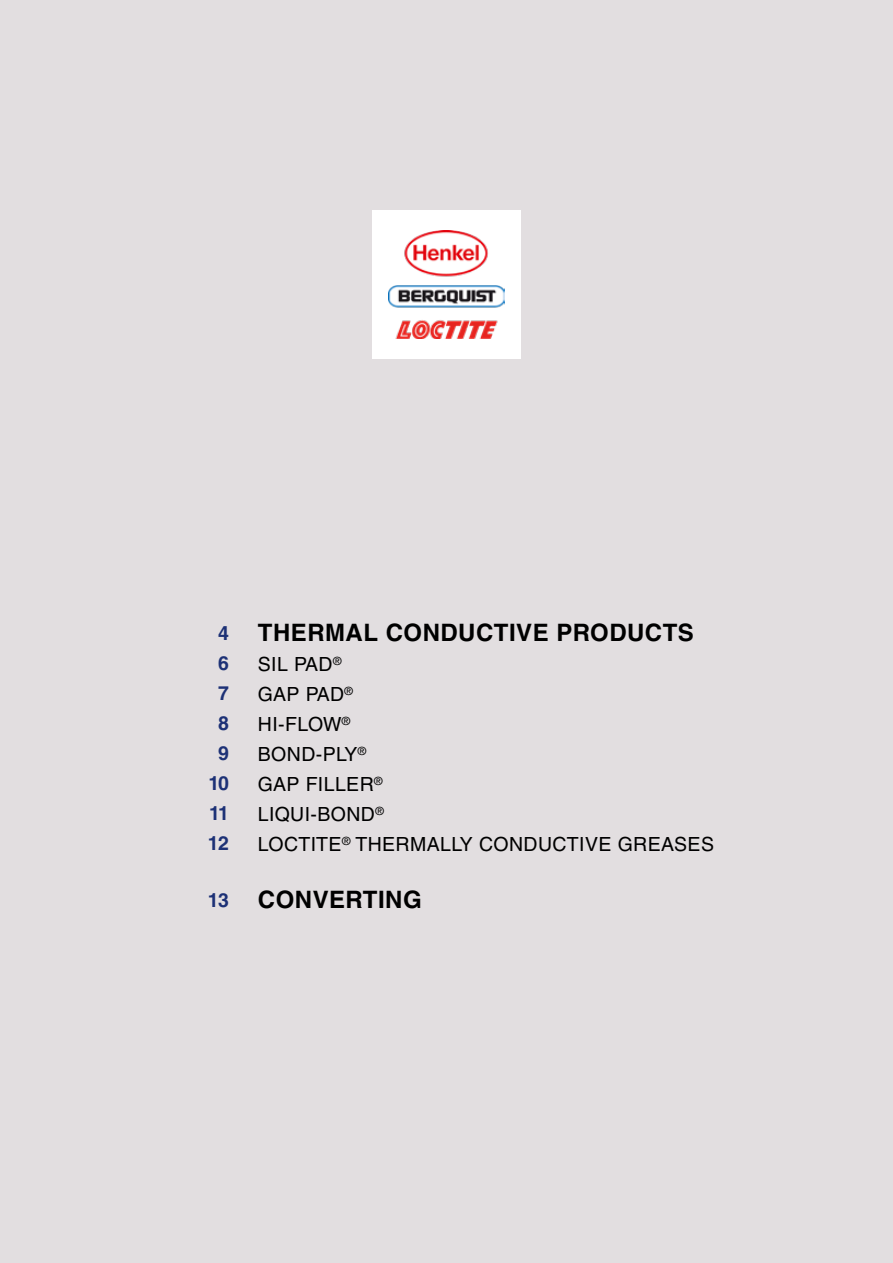
<style>
.page{position:relative;width:893px;height:1263px;background:#e2dee0}
.page>*{position:absolute;margin:0;border:0;box-sizing:border-box;transform-origin:0 0}
.t1{font:700 24px "Helvetica LT Std";letter-spacing:.02em;color:#000}
.t2{font:19.5px/30px "Helvetica LT Std";letter-spacing:.02em;color:#000}
.t3{font:700 19.5px/30px "Helvetica LT Std";letter-spacing:-.045em;color:#1d3176;text-align:center}
</style>
<div class="page">
<div style="left:372px;top:210px;width:149px;height:149px;background:#fff"></div>
<img style="left:389px;top:231px;width:115px;height:108px">
<p class="t3" style="left:208px;top:618px;width:23px">4<br>6<br>7<br>8<br>9<br>10<br>11<br>12</p>
<p class="t3" style="left:208px;top:885px;width:23px">13</p>
<p class="t1" style="left:258px;top:618px;width:437px">THERMAL CONDUCTIVE PRODUCTS</p>
<p class="t2" style="left:258px;top:649px;width:458px">SIL PAD<sup>®<br></sup>GAP PAD<sup>®<br></sup>HI-FLOW<sup>®<br></sup>BOND-PLY<sup>®<br></sup>GAP FILLER<sup>®<br></sup>LIQUI-BOND<sup>®<br></sup>LOCTITE<sup>®</sup> THERMALLY CONDUCTIVE GREASES</p>
<p class="t1" style="left:258px;top:885px;width:165px">CONVERTING</p>
</div>
